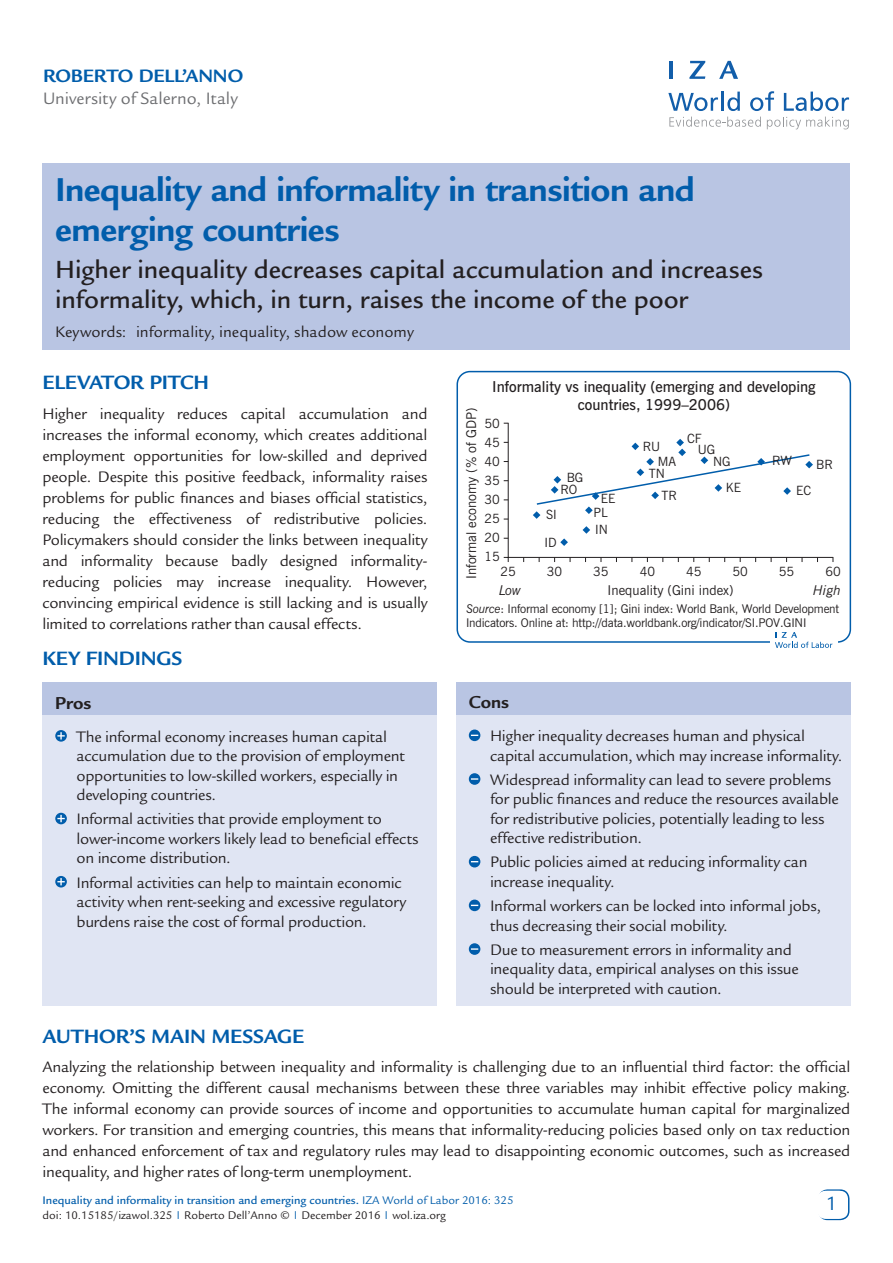
<style>
.page{position:relative;width:893px;height:1263px;background:#fff}
.page>*{position:absolute;margin:0;border:0;box-sizing:border-box;transform-origin:0 0}
.t1{font:700 36px/40.5px "Legacy Sans Std";letter-spacing:-.015em;color:#015dab}
.t2{font:500 27px/30px "Legacy Sans Std";color:#231f20}
.t3{font:700 21px "Legacy Sans Std";letter-spacing:-.01em;color:#015dab}
.t4{font:21px "Legacy Sans Std";color:#015dab}
.t5{font:700 19.5px "Legacy Sans Std";letter-spacing:-.01em;color:#015dab}
.t6{font:700 18.75px "Legacy Sans Std";color:#231f20}
.t7{font:18px "Legacy Sans Std";color:#6c6d70}
.t8{font:16.5px/19.5px "Legacy Sans Std";letter-spacing:-.015em;color:#231f20}
.t9{font:600 15px/18px "News Gothic BT";color:#231f20;text-align:center}
.t10{font:13.5px "News Gothic BT";color:#231f20}
.t11{font:italic 13.5px "News Gothic BT";color:#231f20}
.t12{font:12.75px/19px "News Gothic BT";color:#231f20}
.t13{font:12px/14.7px "Legacy Sans Std";color:#231f20}
.t14{font:12px/14.4px "News Gothic BT";letter-spacing:-.015em;color:#231f20}
.s1{font-style:italic}
.s2{font-weight:500;color:#015dab}
.s3{color:#015dab}
</style>
<div class="page">
<div style="left:818px;top:1189px;width:31px;height:31px;border:2px solid #015dab;border-radius:9px"></div>
<div style="left:817px;top:1191px;width:30px;height:28px;background:#fff;border-radius:9px"></div>
<svg style="left:668px;top:93px;width:50px;height:18px"></svg>
<hr style="left:721px;top:92px;width:3px;height:19px;background:#125eaa">
<svg style="left:727px;top:92px;width:13px;height:19px"></svg>
<svg style="left:750px;top:91px;width:24px;height:20px"></svg>
<svg style="left:784px;top:92px;width:65px;height:19px"></svg>
<svg style="left:669px;top:117px;width:92px;height:10px"></svg>
<svg style="left:767px;top:117px;width:82px;height:12px"></svg>
<hr style="left:669px;top:61px;width:4px;height:18px;background:#125eaa">
<svg style="left:689px;top:61px;width:16px;height:18px"></svg>
<svg style="left:719px;top:61px;width:19px;height:18px"></svg>
<div style="left:456px;top:685px;width:394px;height:321px;background:#e0e5f3"></div>
<div style="left:43px;top:685px;width:394px;height:321px;background:#e0e5f3"></div>
<div style="left:43px;top:682px;width:394px;height:33px;background:#b9c5e3"></div>
<div style="left:456px;top:682px;width:394px;height:33px;background:#b9c5e3"></div>
<svg style="left:55px;top:730px;width:12px;height:12px"></svg>
<svg style="left:57px;top:732px;width:8px;height:7px"></svg>
<svg style="left:55px;top:813px;width:12px;height:11px"></svg>
<svg style="left:57px;top:815px;width:8px;height:7px"></svg>
<svg style="left:55px;top:876px;width:12px;height:11px"></svg>
<svg style="left:57px;top:878px;width:8px;height:7px"></svg>
<svg style="left:469px;top:729px;width:11px;height:12px"></svg>
<div style="left:469px;top:773px;width:11px;height:12px;background:#015dab;border-radius:50%"></div>
<svg style="left:471px;top:778px;width:7px;height:2px"></svg>
<svg style="left:469px;top:856px;width:11px;height:11px"></svg>
<svg style="left:469px;top:899px;width:11px;height:12px"></svg>
<div style="left:469px;top:943px;width:11px;height:12px;background:#015dab;border-radius:50%"></div>
<svg style="left:471px;top:948px;width:7px;height:2px"></svg>
<div style="left:43px;top:163px;width:807px;height:187px;background:#b9c5e3"></div>
<div style="left:456px;top:371px;width:395px;height:272px;border:2px solid #015dab;border-radius:13px"></div>
<div style="left:770px;top:627px;width:67px;height:27px;background:#fff"></div>
<svg style="left:775px;top:632px;width:57px;height:16px"></svg>
<svg style="left:504px;top:422px;width:330px;height:140px"></svg>
<p class="t5" style="left:43px;top:65px;width:202px">Roberto Dell’Anno</p>
<p class="t7" style="left:43px;top:88px;width:196px">University of Salerno, Italy</p>
<h1 class="t1" style="left:55px;top:169px;width:641px">Inequality and informality in transition and emerging countries</h1>
<h2 class="t2" style="left:55px;top:255px;width:709px">Higher inequality decreases capital accumulation and increases informality, which, in turn, raises the income of the poor</h2>
<p class="t8" style="left:55px;top:322px;width:360px">Keywords: informality, inequality, shadow economy</p>
<p class="t3" style="left:43px;top:370px;width:168px">ELEVATO R PITCH</p>
<p class="t8" style="left:43px;top:403px;width:387px;line-height:21px;text-align:justify">Higher inequality reduces capital accumulation and increases the informal economy, which creates additional employment opportunities for low-skilled and deprived people. Despite this positive feedback, informality raises problems for public finances and biases official statistics, reducing the effectiveness of redistributive policies.<br>Policymakers should consider the links between inequality and informality because badly designed informality&shy;reducing policies may increase inequality. However, convincing empirical evidence is still lacking and is usually limited to correlations rather than causal effects.</p>
<p class="t3" style="left:43px;top:647px;width:141px">KEY FINDINGS</p>
<p class="t6" style="left:55px;top:692px;width:38px">Pros</p>
<p class="t8" style="left:77px;top:727px;width:330px">The informal economy increases human capital accumulation due to the provision of employment opportunities to low-skilled workers, especially in developing countries.</p>
<p class="t8" style="left:77px;top:809px;width:344px">Informal activities that provide employment to lower-income workers likely lead to beneficial effects on income distribution.</p>
<p class="t8" style="left:77px;top:873px;width:331px">Informal activities can help to maintain economic activity when rent-seeking and excessive regulatory burdens raise the cost of formal production.</p>
<p class="t9" style="left:492px;top:378px;width:325px">Informality vs inequality (emerging and developing countries, 1999–2006)</p>
<p class="t10" style="left:463px;top:579px;width:173px;rotate:-90deg">Informal economy (% of GDP)</p>
<p class="t12" style="left:484px;top:413px;width:17px">50</p>
<p class="t12" style="left:687px;top:428px;width:16px">CF</p>
<p class="t12" style="left:698px;top:440px;width:19px">UG</p>
<p class="t12" style="left:484px;top:433px;width:17px;text-align:justify">45<br>40<br>35<br>30<br>25<br>20</p>
<p class="t12" style="left:658px;top:439px;width:20px;line-height:15.3px;text-indent:-15px">RU<br>MA</p>
<p class="t12" style="left:661px;top:462px;width:17px;line-height:22.2px;text-indent:-13px">TN<br>TR</p>
<p class="t12" style="left:772px;top:450px;width:21px">RW</p>
<p class="t12" style="left:816px;top:455px;width:18px">BR</p>
<p class="t12" style="left:796px;top:481px;width:16px">EC</p>
<p class="t12" style="left:713px;top:452px;width:19px">NG</p>
<p class="t12" style="left:726px;top:478px;width:17px">KE</p>
<p class="t12" style="left:560px;top:471px;width:24px;line-height:12.3px;text-align:center">BG<br>RO</p>
<p class="t12" style="left:601px;top:489px;width:16px">EE</p>
<p class="t12" style="left:593px;top:503px;width:16px">PL</p>
<p class="t12" style="left:544px;top:501px;width:14px;line-height:27.2px">SI<br>ID</p>
<p class="t12" style="left:595px;top:520px;width:14px">IN</p>
<p class="t12" style="left:484px;top:547px;width:17px">15</p>
<p class="t12" style="left:500px;top:562px;width:17px">25</p>
<p class="t12" style="left:547px;top:562px;width:17px">30</p>
<p class="t12" style="left:593px;top:562px;width:17px">35</p>
<p class="t12" style="left:640px;top:562px;width:17px">40</p>
<p class="t12" style="left:686px;top:562px;width:17px">45</p>
<p class="t12" style="left:732px;top:562px;width:17px">50</p>
<p class="t12" style="left:779px;top:562px;width:17px">55</p>
<p class="t12" style="left:825px;top:562px;width:17px">60</p>
<p class="t11" style="left:499px;top:582px;width:24px">Low</p>
<p class="t10" style="left:608px;top:582px;width:127px">Inequality (Gini index)</p>
<p class="t11" style="left:813px;top:582px;width:29px">High</p>
<p class="t14" style="left:466px;top:601px;width:375px"><span class="s1">Source</span>: Informal economy [1]; Gini index: World Bank, World Development<br>Indicators. Online at: http://data.worldbank.org/indicator/SI.POV.GINI</p>
<p class="t6" style="left:469px;top:691px;width:42px">Cons</p>
<p class="t8" style="left:490px;top:726px;width:354px">Higher inequality decreases human and physical capital accumulation, which may increase informality.</p>
<p class="t8" style="left:490px;top:770px;width:350px">Widespread informality can lead to severe problems for public finances and reduce the resources available for redistributive policies, potentially leading to less effective redistribution.</p>
<p class="t8" style="left:490px;top:853px;width:319px">Public policies aimed at reducing informality can increase inequality.</p>
<p class="t8" style="left:490px;top:896px;width:333px">Informal workers can be locked into informal jobs, thus decreasing their social mobility.</p>
<p class="t8" style="left:490px;top:940px;width:310px">Due to measurement errors in informality and inequality data, empirical analyses on this issue should be interpreted with caution.</p>
<p class="t3" style="left:43px;top:1024px;width:261px">AUTHOR’S MAIN MESSAGE</p>
<p class="t8" style="left:43px;top:1056px;width:809px;line-height:21px;text-align:justify">Analyzing the relationship between inequality and informality is challenging due to an influential third factor: the official economy. Omitting the different causal mechanisms between these three variables may inhibit effective policy making.<br>The informal economy can provide sources of income and opportunities to accumulate human capital for marginalized workers. For transition and emerging countries, this means that informality-reducing policies based only on tax reduction and enhanced enforcement of tax and regulatory rules may lead to disappointing economic outcomes, such as increased inequality, and higher rates of long-term unemployment.</p>
<p class="t13" style="left:43px;top:1193px;width:472px"><span class="s2">Inequality and informality in transition and emerging countries.</span> <span class="s3">IZA World of Labor 2016: 325 </span>doi: 10.15185/izawol.325 <sup>|</sup> Roberto Dell’Anno © <sup>|</sup> December 2016 <sup>|</sup> wol.iza.org</p>
<p class="t4" style="left:828px;top:1192px;width:13px">1</p>
</div>
